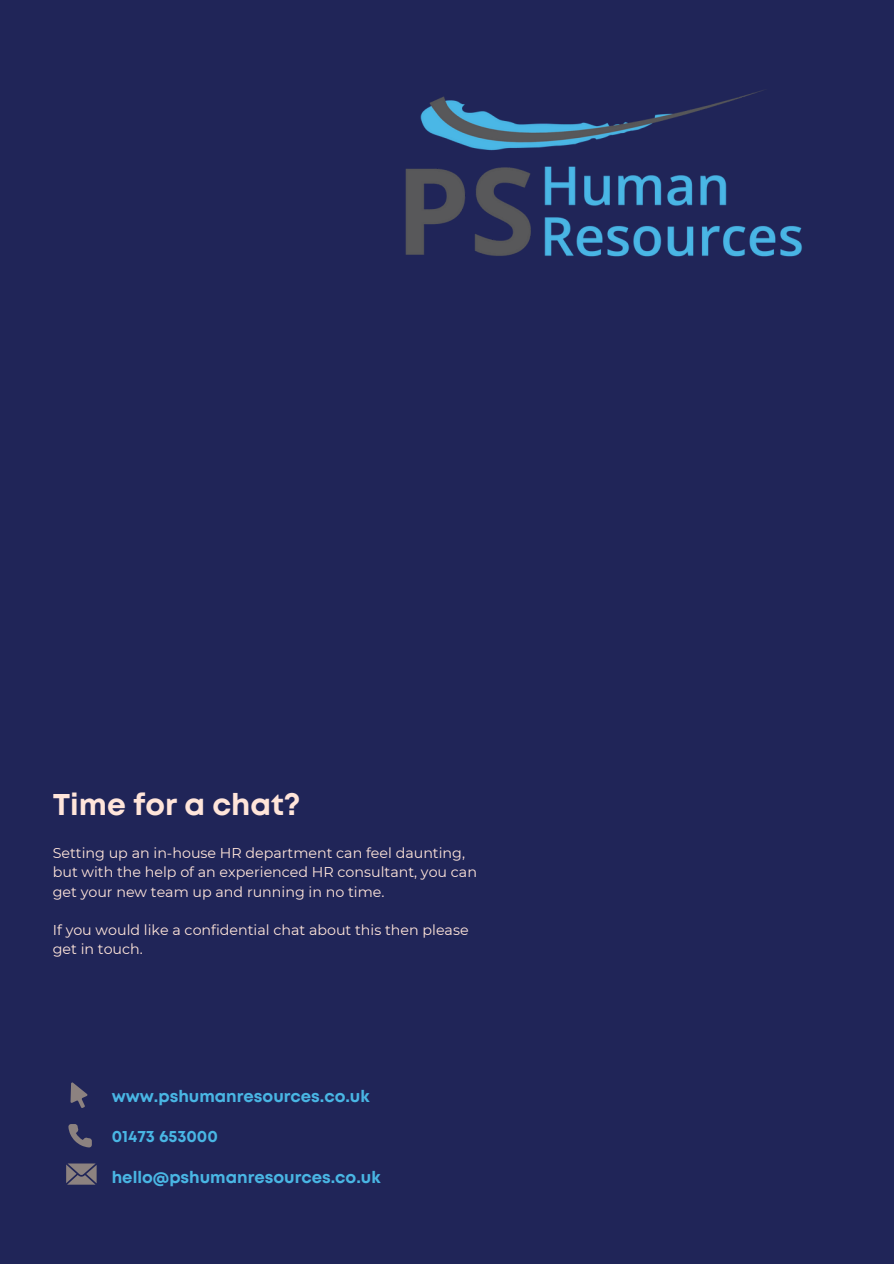
<style>
.page{position:relative;width:894px;height:1264px;background:#fff}
.page>*{position:absolute;margin:0;border:0;box-sizing:border-box;transform-origin:0 0}
.t1{font:700 30px "Mont";color:#ffe5da}
.t2{font:700 16.5px "Mont";color:#49b6e4}
.t3{font:14.25px/19.2px "Montserrat";color:#ffe5da}
</style>
<div class="page">
<div style="left:0;top:0;width:893px;height:1263px;background:#202558"></div>
<svg style="left:68px;top:1124px;width:24px;height:23px"></svg>
<svg style="left:70px;top:1082px;width:18px;height:26px"></svg>
<svg style="left:66px;top:1163px;width:30px;height:21px"></svg>
<img style="left:405px;top:90px;width:397px;height:167px">
<h1 class="t1" style="left:53px;top:793px;width:249px">Time for a chat?</h1>
<p class="t3" style="left:53px;top:843px;width:425px">Setting up an in-house HR department can feel daunting, but with the help of an experienced HR consultant, you can get your new team up and running in no time.</p>
<p class="t3" style="left:53px;top:920px;width:417px">If you would like a confidential chat about this then please get in touch.</p>
<h1 class="t2" style="left:112px;top:1089px;width:259px">www.pshumanresources.co.uk</h1>
<p class="t2" style="left:112px;top:1130px;width:108px">01473 653000</p>
<p class="t2" style="left:112px;top:1170px;width:270px">hello@pshumanresources.co.uk</p>
</div>
